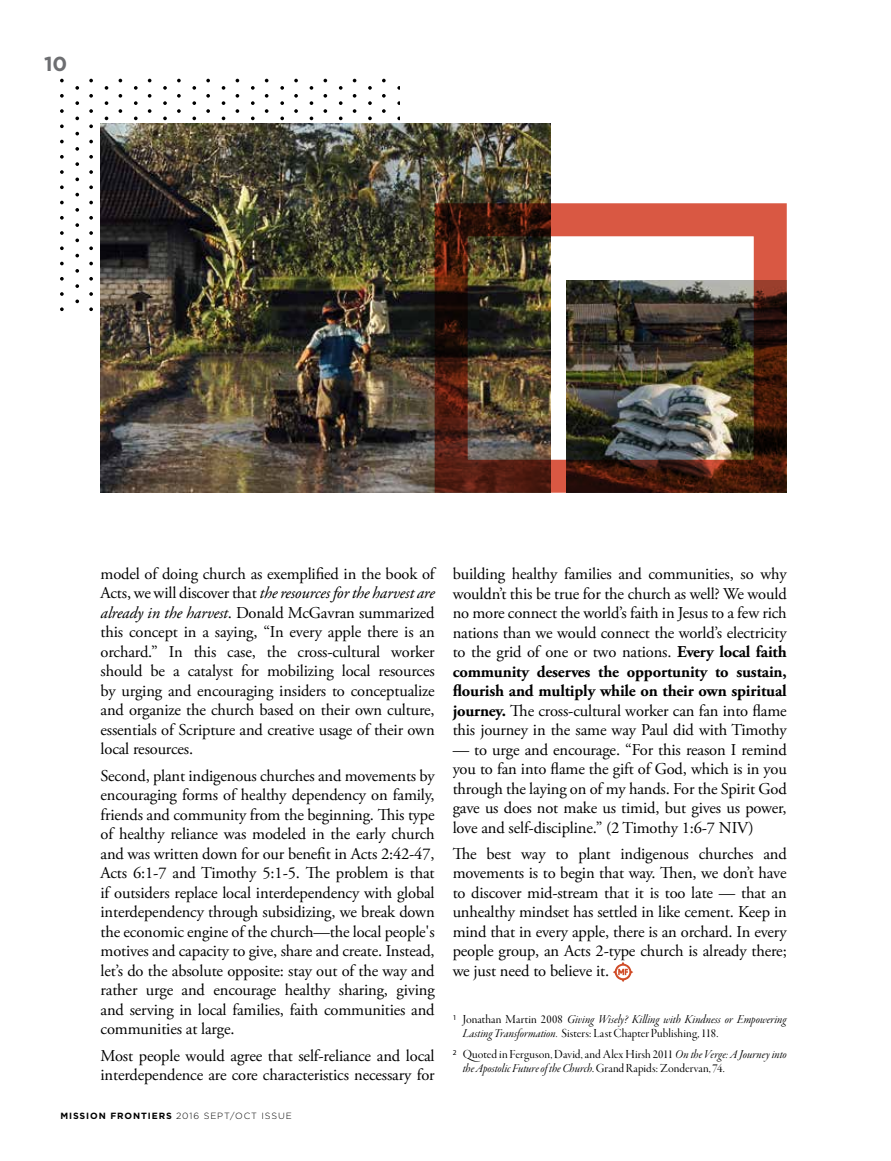
<style>
.page{position:relative;width:891px;height:1161px;background:#fff}
.page>*{position:absolute;margin:0;border:0;box-sizing:border-box;transform-origin:0 0}
.t1{font:700 20.25px "Gotham";color:#6d6e71}
.t2{font:16.5px/19.5px "Adobe Garamond Pro";letter-spacing:-.01em;color:#000;text-align:justify}
.t3{font:12.75px/21px "Garamond Premr Pro Disp";letter-spacing:.005em;color:#000}
.t4{font:12.75px "Garamond Premr Pro It Disp";letter-spacing:.005em;color:#000}
.t5{font:300 9px "Gotham";letter-spacing:.1em;color:#000}
.s1{font-style:italic}
.s2{font-weight:700}
.s3{font-family:"Garamond Premr Pro Disp"}
.s4{font-family:"Garamond Premr Pro It Disp"}
</style>
<div class="page">
<svg style="left:60px;top:277px;width:4px;height:4px"></svg>
<svg style="left:60px;top:262px;width:4px;height:3px"></svg>
<svg style="left:60px;top:246px;width:4px;height:4px"></svg>
<svg style="left:60px;top:231px;width:4px;height:4px"></svg>
<svg style="left:60px;top:216px;width:4px;height:4px"></svg>
<svg style="left:60px;top:201px;width:4px;height:3px"></svg>
<svg style="left:60px;top:185px;width:4px;height:4px"></svg>
<svg style="left:60px;top:170px;width:4px;height:4px"></svg>
<svg style="left:60px;top:155px;width:4px;height:4px"></svg>
<svg style="left:60px;top:140px;width:4px;height:3px"></svg>
<svg style="left:60px;top:124px;width:4px;height:4px"></svg>
<svg style="left:60px;top:109px;width:4px;height:4px"></svg>
<svg style="left:60px;top:94px;width:4px;height:4px"></svg>
<svg style="left:60px;top:79px;width:4px;height:3px"></svg>
<svg style="left:60px;top:292px;width:4px;height:4px"></svg>
<svg style="left:60px;top:307px;width:4px;height:4px"></svg>
<svg style="left:75px;top:269px;width:4px;height:4px"></svg>
<svg style="left:75px;top:254px;width:4px;height:3px"></svg>
<svg style="left:75px;top:239px;width:4px;height:3px"></svg>
<svg style="left:75px;top:223px;width:4px;height:4px"></svg>
<svg style="left:75px;top:208px;width:4px;height:4px"></svg>
<svg style="left:75px;top:193px;width:4px;height:3px"></svg>
<svg style="left:75px;top:178px;width:4px;height:3px"></svg>
<svg style="left:75px;top:162px;width:4px;height:4px"></svg>
<svg style="left:75px;top:147px;width:4px;height:4px"></svg>
<svg style="left:75px;top:132px;width:4px;height:3px"></svg>
<svg style="left:75px;top:117px;width:4px;height:3px"></svg>
<svg style="left:75px;top:101px;width:4px;height:4px"></svg>
<svg style="left:75px;top:86px;width:4px;height:4px"></svg>
<svg style="left:75px;top:284px;width:4px;height:4px"></svg>
<svg style="left:75px;top:300px;width:4px;height:3px"></svg>
<svg style="left:89px;top:277px;width:4px;height:4px"></svg>
<svg style="left:89px;top:262px;width:4px;height:3px"></svg>
<svg style="left:89px;top:246px;width:4px;height:4px"></svg>
<svg style="left:89px;top:231px;width:4px;height:4px"></svg>
<svg style="left:89px;top:216px;width:4px;height:4px"></svg>
<svg style="left:89px;top:201px;width:4px;height:3px"></svg>
<svg style="left:89px;top:185px;width:4px;height:4px"></svg>
<svg style="left:89px;top:170px;width:4px;height:4px"></svg>
<svg style="left:89px;top:155px;width:4px;height:4px"></svg>
<svg style="left:89px;top:140px;width:4px;height:3px"></svg>
<svg style="left:89px;top:124px;width:4px;height:4px"></svg>
<svg style="left:89px;top:109px;width:4px;height:4px"></svg>
<svg style="left:89px;top:94px;width:4px;height:4px"></svg>
<svg style="left:89px;top:79px;width:4px;height:3px"></svg>
<svg style="left:89px;top:292px;width:4px;height:4px"></svg>
<svg style="left:89px;top:307px;width:4px;height:4px"></svg>
<svg style="left:105px;top:101px;width:3px;height:4px"></svg>
<svg style="left:105px;top:86px;width:3px;height:4px"></svg>
<svg style="left:119px;top:109px;width:3px;height:4px"></svg>
<svg style="left:119px;top:94px;width:3px;height:4px"></svg>
<svg style="left:134px;top:117px;width:4px;height:3px"></svg>
<svg style="left:134px;top:101px;width:4px;height:4px"></svg>
<svg style="left:134px;top:86px;width:4px;height:4px"></svg>
<svg style="left:148px;top:109px;width:3px;height:4px"></svg>
<svg style="left:148px;top:94px;width:3px;height:4px"></svg>
<svg style="left:163px;top:117px;width:4px;height:3px"></svg>
<svg style="left:163px;top:101px;width:4px;height:4px"></svg>
<svg style="left:163px;top:86px;width:4px;height:4px"></svg>
<svg style="left:177px;top:109px;width:4px;height:4px"></svg>
<svg style="left:177px;top:94px;width:4px;height:4px"></svg>
<svg style="left:177px;top:79px;width:4px;height:3px"></svg>
<svg style="left:192px;top:117px;width:4px;height:3px"></svg>
<svg style="left:192px;top:101px;width:4px;height:4px"></svg>
<svg style="left:192px;top:86px;width:4px;height:4px"></svg>
<svg style="left:206px;top:109px;width:4px;height:4px"></svg>
<svg style="left:206px;top:94px;width:4px;height:4px"></svg>
<svg style="left:206px;top:79px;width:4px;height:3px"></svg>
<svg style="left:222px;top:101px;width:3px;height:4px"></svg>
<svg style="left:222px;top:86px;width:3px;height:4px"></svg>
<svg style="left:236px;top:109px;width:3px;height:4px"></svg>
<svg style="left:236px;top:94px;width:3px;height:4px"></svg>
<svg style="left:251px;top:117px;width:4px;height:3px"></svg>
<svg style="left:251px;top:101px;width:4px;height:4px"></svg>
<svg style="left:251px;top:86px;width:4px;height:4px"></svg>
<svg style="left:265px;top:109px;width:3px;height:4px"></svg>
<svg style="left:265px;top:94px;width:3px;height:4px"></svg>
<svg style="left:280px;top:117px;width:4px;height:3px"></svg>
<svg style="left:280px;top:101px;width:4px;height:4px"></svg>
<svg style="left:280px;top:86px;width:4px;height:4px"></svg>
<svg style="left:294px;top:109px;width:4px;height:4px"></svg>
<svg style="left:294px;top:94px;width:4px;height:4px"></svg>
<svg style="left:294px;top:79px;width:4px;height:3px"></svg>
<svg style="left:310px;top:101px;width:3px;height:4px"></svg>
<svg style="left:310px;top:86px;width:3px;height:4px"></svg>
<svg style="left:324px;top:109px;width:3px;height:4px"></svg>
<svg style="left:324px;top:94px;width:3px;height:4px"></svg>
<svg style="left:339px;top:117px;width:4px;height:3px"></svg>
<svg style="left:339px;top:101px;width:4px;height:4px"></svg>
<svg style="left:339px;top:86px;width:4px;height:4px"></svg>
<svg style="left:353px;top:109px;width:3px;height:4px"></svg>
<svg style="left:353px;top:94px;width:3px;height:4px"></svg>
<svg style="left:368px;top:117px;width:4px;height:3px"></svg>
<svg style="left:368px;top:101px;width:4px;height:4px"></svg>
<svg style="left:368px;top:86px;width:4px;height:4px"></svg>
<svg style="left:382px;top:109px;width:4px;height:4px"></svg>
<svg style="left:382px;top:94px;width:4px;height:4px"></svg>
<svg style="left:382px;top:79px;width:4px;height:3px"></svg>
<img style="left:101px;top:123px;width:450px;height:370px">
<img style="left:567px;top:280px;width:186px;height:179px">
<div style="left:435px;top:203px;width:352px;height:290px;border:33px solid #d95843"></div>
<svg style="left:613px;top:962px;width:20px;height:20px"></svg>
<p class="t1" style="left:44px;top:50px;width:25px">10</p>
<p class="t2" style="left:101px;top:565px;width:336px">model of doing church as exemplified in the book of Acts, we will discover that <span class="s1">the resources for the harvest are already in the harvest</span>. Donald McGavran summarized this concept in a saying, “In every apple there is an orchard.” In this case, the cross-cultural worker should be a catalyst for mobilizing local resources by urging and encouraging insiders to conceptualize and organize the church based on their own culture, essentials of Scripture and creative usage of their own local resources.</p>
<p class="t2" style="left:101px;top:766px;width:336px">Second, plant indigenous churches and movements by encouraging forms of healthy dependency on family, friends and community from the beginning. This type of healthy reliance was modeled in the early church and was written down for our benefit in Acts 2:42-47, Acts 6:1-7 and Timothy 5:1-5. The problem is that if outsiders replace local interdependency with global interdependency through subsidizing, we break down the economic engine of the church—the local people's motives and capacity to give, share and create. Instead, let’s do the absolute opposite: stay out of the way and rather urge and encourage healthy sharing, giving and serving in local families, faith communities and communities at large.</p>
<p class="t2" style="left:101px;top:1046px;width:336px">Most people would agree that self-reliance and local interdependence are core characteristics necessary for</p>
<p class="t5" style="left:60px;top:1111px;width:233px"><span class="s2">MISSION FRONTIERS</span> 2016 SEPT/OCT ISSUE</p>
<p class="t2" style="left:453px;top:565px;width:336px">building healthy families and communities, so why wouldn’t this be true for the church as well? We would no more connect the world’s faith in Jesus to a few rich nations than we would connect the world’s electricity to the grid of one or two nations. <span class="s2">Every local faith community deserves the opportunity to sustain, flourish and multiply while on their own spiritual journey.</span> The cross-cultural worker can fan into flame this journey in the same way Paul did with Timothy</p>
<p class="t2" style="left:453px;top:740px;width:336px">— to urge and encourage. “For this reason I remind you to fan into flame the gift of God, which is in you through the laying on of my hands. For the Spirit God gave us does not make us timid, but gives us power, love and self-discipline.” (2 Timothy 1:6-7 NIV)</p>
<p class="t2" style="left:453px;top:844px;width:336px">The best way to plant indigenous churches and movements is to begin that way. Then, we don’t have to discover mid-stream that it is too late — that an unhealthy mindset has settled in like cement. Keep in mind that in every apple, there is an orchard. In every people group, an Acts 2-type church is already there; we just need to believe it.</p>
<p class="t4" style="left:453px;top:1012px;width:336px"><sup>1</sup> <span class="s3">Jonathan Martin 2008</span> Giving Wisely? Killing with Kindness or Empowering</p>
<p class="t3" style="left:453px;top:1023px;width:336px;text-indent:10px"><span class="s4">Lasting Transformation.</span> Sisters: Last Chapter Publishing, 118.<br><sup>2</sup> Quoted in Ferguson, David, and Alex Hirsh 2011 <span class="s4">On the Verge: A Journey into</span></p>
<p class="t4" style="left:463px;top:1062px;width:264px">the Apostolic Future of the Church<span class="s3">. Grand Rapids: Zondervan, 74.</span></p>
</div>
